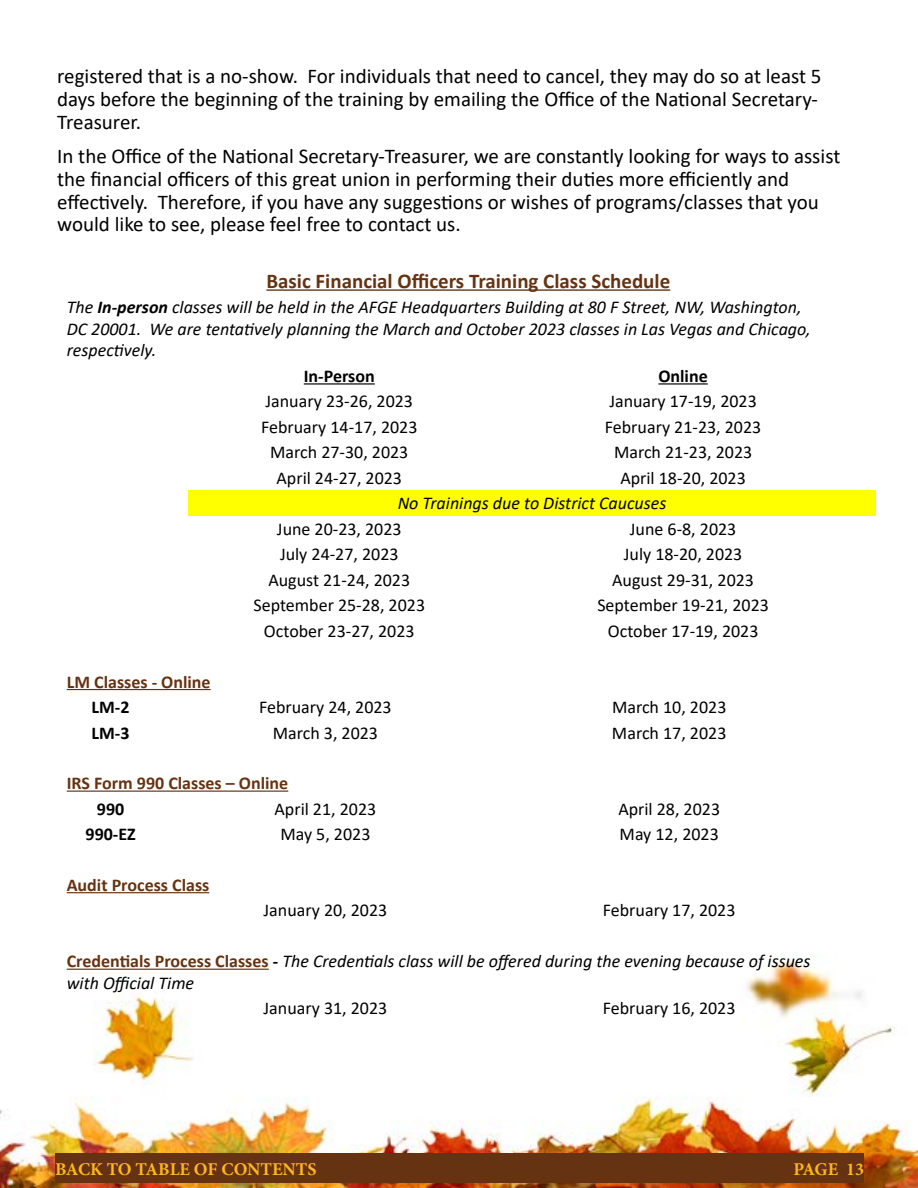
<style>
.page{position:relative;width:918px;height:1188px;background:#fff}
.page>*{position:absolute;margin:0;border:0;box-sizing:border-box;transform-origin:0 0}
.t1{font:21px/22.6px "Calibri";color:#000}
.t2{font:700 21px "Calibri";color:#663312}
.t3{font:18px "Calibri";color:#000}
.t4{font:italic 18px/21.6px "Calibri";color:#000}
.t5{font:700 18px "Calibri";color:#663312}
.t6{font:700 18px "Calibri";color:#000}
.t7{font:700 18px "Minion Pro";color:#ffb71e}
.s1{font-weight:700}
.s2{font-weight:700;font-style:normal;color:#663312}
.s3{font-weight:700;font-style:normal}
</style>
<div class="page">
<img style="left:0;top:960px;width:918px;height:228px">
<div style="left:55px;top:1153px;width:404px;height:30px;background:#663312"></div>
<div style="left:459px;top:1153px;width:405px;height:30px;background:#663312"></div>
<div style="left:188px;top:490px;width:688px;height:25px;background:#ff0"></div>
<hr style="left:266px;top:289px;width:404px;height:2px;background:#663312">
<hr style="left:304px;top:383px;width:71px;height:2px;background:#000">
<hr style="left:658px;top:383px;width:50px;height:2px;background:#000">
<hr style="left:67px;top:689px;width:144px;height:1px;background:#663312">
<hr style="left:67px;top:791px;width:221px;height:1px;background:#663312">
<hr style="left:67px;top:892px;width:142px;height:1px;background:#663312">
<hr style="left:67px;top:969px;width:202px;height:1px;background:#663312">
<p class="t1" style="left:57px;top:64px;width:766px">registered that is a no-show. For individuals that need to cancel, they may do so at least 5 days before the beginning of the training by emailing the Office of the National Secretary-<br>Treasurer.</p>
<p class="t1" style="left:57px;top:144px;width:785px">In the Office of the National Secretary-Treasurer, we are constantly looking for ways to assist the financial officers of this great union in performing their duties more efficiently and effectively. Therefore, if you have any suggestions or wishes of programs/classes that you would like to see, please feel free to contact us.</p>
<p class="t2" style="left:266px;top:266px;width:405px">Basic Financial Officers Training Class Schedule</p>
<p class="t4" style="left:67px;top:296px;width:745px">The <span class="s1">In-person</span> classes will be held in the AFGE Headquarters Building at 80 F Street, NW, Washington,<br>DC 20001. We are tentatively planning the March and October 2023 classes in Las Vegas and Chicago, respectively.</p>
<p class="t6" style="left:304px;top:363px;width:73px">In-Person</p>
<p class="t6" style="left:658px;top:363px;width:51px">Online</p>
<p class="t3" style="left:266px;top:389px;width:149px">January 23-26, 2023</p>
<p class="t3" style="left:609px;top:389px;width:149px">January 17-19, 2023</p>
<p class="t3" style="left:261px;top:414px;width:158px">February 14-17, 2023</p>
<p class="t3" style="left:605px;top:414px;width:158px">February 21-23, 2023</p>
<p class="t3" style="left:270px;top:440px;width:140px">March 27-30, 2023</p>
<p class="t3" style="left:614px;top:440px;width:140px">March 21-23, 2023</p>
<p class="t3" style="left:277px;top:465px;width:127px">April 24-27, 2023</p>
<p class="t3" style="left:620px;top:465px;width:127px">April 18-20, 2023</p>
<p class="t4" style="left:398px;top:492px;width:270px">No Trainings due to District Caucuses</p>
<p class="t3" style="left:277px;top:516px;width:126px">June 20-23, 2023</p>
<p class="t3" style="left:630px;top:516px;width:108px">June 6-8, 2023</p>
<p class="t3" style="left:280px;top:542px;width:120px">July 24-27, 2023</p>
<p class="t3" style="left:624px;top:542px;width:120px">July 18-20, 2023</p>
<p class="t3" style="left:268px;top:567px;width:143px">August 21-24, 2023</p>
<p class="t3" style="left:612px;top:567px;width:143px">August 29-31, 2023</p>
<p class="t3" style="left:254px;top:593px;width:173px">September 25-28, 2023</p>
<p class="t3" style="left:597px;top:593px;width:173px">September 19-21, 2023</p>
<p class="t3" style="left:264px;top:619px;width:152px">October 23-27, 2023</p>
<p class="t3" style="left:608px;top:619px;width:152px">October 17-19, 2023</p>
<p class="t5" style="left:67px;top:669px;width:145px">LM Classes - Online</p>
<p class="t6" style="left:92px;top:694px;width:39px">LM-2</p>
<p class="t3" style="left:259px;top:695px;width:134px">February 24, 2023</p>
<p class="t3" style="left:612px;top:695px;width:116px">March 10, 2023</p>
<p class="t6" style="left:92px;top:720px;width:39px">LM-3</p>
<p class="t3" style="left:273px;top:720px;width:107px">March 3, 2023</p>
<p class="t3" style="left:612px;top:720px;width:116px">March 17, 2023</p>
<p class="t5" style="left:67px;top:770px;width:223px">IRS Form 990 Classes – Online</p>
<p class="t6" style="left:97px;top:796px;width:29px">990</p>
<p class="t3" style="left:275px;top:796px;width:103px">April 21, 2023</p>
<p class="t3" style="left:618px;top:796px;width:103px">April 28, 2023</p>
<p class="t6" style="left:86px;top:821px;width:52px">990-EZ</p>
<p class="t3" style="left:280px;top:822px;width:92px">May 5, 2023</p>
<p class="t3" style="left:620px;top:822px;width:101px">May 12, 2023</p>
<p class="t5" style="left:67px;top:872px;width:144px">Audit Process Class</p>
<p class="t3" style="left:264px;top:898px;width:125px">January 20, 2023</p>
<p class="t3" style="left:603px;top:898px;width:134px">February 17, 2023</p>
<p class="t4" style="left:67px;top:950px;width:745px"><span class="s2">Credentials Process Classes</span> <span class="s3">-</span> The Credentials class will be offered during the evening because of issues with Official Time</p>
<p class="t3" style="left:264px;top:996px;width:125px">January 31, 2023</p>
<p class="t3" style="left:603px;top:996px;width:134px">February 16, 2023</p>
<p class="t7" style="left:55px;top:1156px;width:263px">BACK TO TABLE OF CONTENTS</p>
<p class="t7" style="left:794px;top:1156px;width:72px">PAGE 13</p>
</div>
